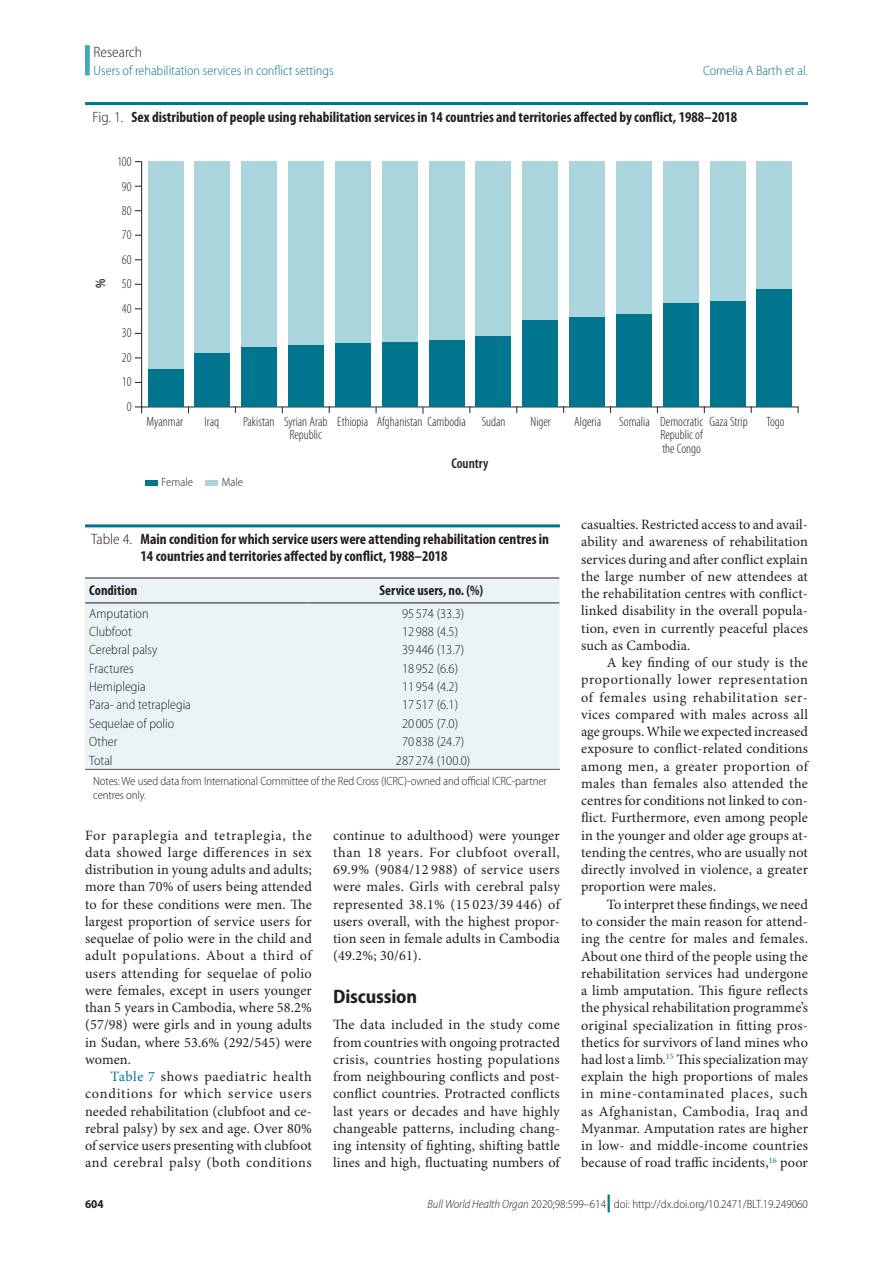
<style>
.page{position:relative;width:893px;height:1263px;background:#fff}
.page>*{position:absolute;margin:0;border:0;box-sizing:border-box;transform-origin:0 0}
.t1{font:700 semi-condensed 19.5px "Myriad Pro";letter-spacing:-.01em;color:#231f20}
.t2{font:700 condensed 15px/16.5px "Myriad Pro";color:#231f20}
.t3{font:300 semi-condensed 15px "Myriad Pro";color:#231f20}
.t4{font:14.25px/17.2px "Minion Pro";letter-spacing:.01em;color:#231f20;text-align:justify}
.t5{font:700 condensed 14.25px "Myriad Pro";color:#231f20}
.t6{font:600 condensed 14.25px "Myriad Pro";color:#231f20}
.t7{font:300 semi-condensed 13.5px "Myriad Pro";color:#231f20}
.t8{font:300 condensed 13.5px/24.5px "Myriad Pro";color:#231f20;text-align:right}
.t9{font:300 semi-condensed 13.5px "Myriad Pro";color:#00758d}
.t10{font:300 semi-condensed 12px/14.2px "Myriad Pro";letter-spacing:-.01em;color:#231f20}
.t11{font:700 semi-condensed 12px "Myriad Pro";color:#231f20}
.s1{font-weight:300;font-stretch:semi-condensed}
.s2{color:#00758d}
.s3{font-style:italic}
.s4{font-weight:900;font-stretch:normal;font-size:18px;color:#00758d}
</style>
<div class="page">
<div style="left:85px;top:45px;width:5px;height:30px;background:#3eacb9"></div>
<hr style="left:85px;top:102px;width:723px;height:3px;background:#00758d">
<svg style="left:141px;top:161px;width:658px;height:247px"></svg>
<svg style="left:135px;top:407px;width:7px;height:6px"></svg>
<div style="left:145px;top:480px;width:12px;height:6px;background:#00758d"></div>
<div style="left:205px;top:480px;width:12px;height:6px;background:#aad5dc"></div>
<div style="left:148px;top:161px;width:35px;height:246px;background:#aad5dc"></div>
<div style="left:148px;top:369px;width:35px;height:38px;background:#00758d"></div>
<div style="left:195px;top:161px;width:35px;height:246px;background:#aad5dc"></div>
<div style="left:195px;top:353px;width:35px;height:54px;background:#00758d"></div>
<div style="left:242px;top:161px;width:35px;height:246px;background:#aad5dc"></div>
<div style="left:242px;top:347px;width:35px;height:60px;background:#00758d"></div>
<div style="left:288px;top:161px;width:36px;height:246px;background:#aad5dc"></div>
<div style="left:288px;top:345px;width:36px;height:62px;background:#00758d"></div>
<div style="left:335px;top:161px;width:35px;height:246px;background:#aad5dc"></div>
<div style="left:335px;top:343px;width:35px;height:64px;background:#00758d"></div>
<div style="left:382px;top:161px;width:35px;height:246px;background:#aad5dc"></div>
<div style="left:382px;top:342px;width:35px;height:65px;background:#00758d"></div>
<div style="left:429px;top:161px;width:35px;height:246px;background:#aad5dc"></div>
<div style="left:429px;top:340px;width:35px;height:67px;background:#00758d"></div>
<div style="left:476px;top:161px;width:35px;height:246px;background:#aad5dc"></div>
<div style="left:476px;top:336px;width:35px;height:71px;background:#00758d"></div>
<div style="left:523px;top:161px;width:35px;height:246px;background:#aad5dc"></div>
<div style="left:523px;top:320px;width:35px;height:87px;background:#00758d"></div>
<div style="left:569px;top:161px;width:36px;height:246px;background:#aad5dc"></div>
<div style="left:569px;top:318px;width:36px;height:89px;background:#00758d"></div>
<div style="left:616px;top:161px;width:35px;height:246px;background:#aad5dc"></div>
<div style="left:616px;top:314px;width:35px;height:93px;background:#00758d"></div>
<div style="left:663px;top:161px;width:35px;height:246px;background:#aad5dc"></div>
<div style="left:663px;top:304px;width:35px;height:103px;background:#00758d"></div>
<div style="left:710px;top:161px;width:35px;height:246px;background:#aad5dc"></div>
<div style="left:710px;top:301px;width:35px;height:106px;background:#00758d"></div>
<div style="left:757px;top:161px;width:35px;height:246px;background:#aad5dc"></div>
<div style="left:757px;top:289px;width:35px;height:118px;background:#00758d"></div>
<hr style="left:85px;top:524px;width:475px;height:3px;background:#00758d">
<hr style="left:85px;top:769px;width:475px;height:1px;background:#231f20">
<div style="left:85px;top:579px;width:474px;height:190px;background:#ebf3f6"></div>
<hr style="left:85px;top:578px;width:223px;height:1px;background:#231f20">
<hr style="left:308px;top:578px;width:251px;height:1px;background:#231f20">
<hr style="left:85px;top:602px;width:223px;height:1px;background:#231f20">
<hr style="left:308px;top:602px;width:251px;height:1px;background:#231f20">
<p class="t3" style="left:94px;top:44px;width:50px">Research</p>
<p class="t9" style="left:94px;top:63px;width:242px">Users of rehabilitation services in conflict settings</p>
<p class="t9" style="left:703px;top:63px;width:106px">Cornelia A Barth et al.</p>
<p class="t2" style="left:93px;top:109px;width:646px"><span class="s1">Fig. 1.</span> Sex distribution of people using rehabilitation services in 14 countries and territories affected by conflict, 1988–2018</p>
<p class="t6" style="left:93px;top:288px;width:11px;rotate:-90deg">%</p>
<p class="t8" style="left:117px;top:150px;width:16px">100<br>90<br>80<br>70<br>60<br>50<br>40<br>30<br>20<br>10<br>0</p>
<p class="t8" style="left:146px;top:410px;width:38px">Myanmar</p>
<p class="t8" style="left:204px;top:410px;width:16px">Iraq</p>
<p class="t8" style="left:289px;top:415px;width:40px;line-height:13.5px;text-align:left;text-indent:-46px">Pakistan Syrian Arab<br>Republic</p>
<p class="t8" style="left:337px;top:410px;width:170px">Ethiopia Afghanistan Cambodia Sudan</p>
<p class="t8" style="left:530px;top:410px;width:22px">Niger</p>
<p class="t8" style="left:574px;top:410px;width:28px">Algeria</p>
<p class="t8" style="left:660px;top:415px;width:44px;line-height:13.5px;text-align:justify;text-indent:-41px">Somalia Democratic Republic of the Congo</p>
<p class="t8" style="left:710px;top:410px;width:40px">Gaza Strip</p>
<p class="t8" style="left:767px;top:410px;width:20px">Togo</p>
<p class="t6" style="left:451px;top:456px;width:38px">Country</p>
<p class="t10" style="left:161px;top:475px;width:33px">Female</p>
<p class="t10" style="left:222px;top:475px;width:23px">Male</p>
<p class="t2" style="left:141px;top:531px;width:410px;text-indent:-50px"><span class="s1">Table 4.</span> Main condition for which service users were attending rehabilitation centres in<br>14 countries and territories affected by conflict, 1988–2018</p>
<p class="t5" style="left:89px;top:583px;width:50px">Condition</p>
<p class="t5" style="left:379px;top:583px;width:105px">Service users, no. (%)</p>
<p class="t7" style="left:89px;top:606px;width:61px">Amputation</p>
<p class="t7" style="left:402px;top:606px;width:64px">95 574 (33.3)</p>
<p class="t7" style="left:89px;top:624px;width:44px">Clubfoot</p>
<p class="t7" style="left:402px;top:624px;width:58px">12 988 (4.5)</p>
<p class="t7" style="left:89px;top:642px;width:70px">Cerebral palsy</p>
<p class="t7" style="left:402px;top:642px;width:64px">39 446 (13.7)</p>
<p class="t7" style="left:89px;top:661px;width:46px">Fractures</p>
<p class="t7" style="left:402px;top:661px;width:58px">18 952 (6.6)</p>
<p class="t7" style="left:89px;top:679px;width:58px">Hemiplegia</p>
<p class="t7" style="left:402px;top:679px;width:58px">11 954 (4.2)</p>
<p class="t7" style="left:89px;top:698px;width:103px">Para- and tetraplegia</p>
<p class="t7" style="left:402px;top:698px;width:58px">17 517 (6.1)</p>
<p class="t7" style="left:89px;top:716px;width:87px">Sequelae of polio</p>
<p class="t7" style="left:402px;top:716px;width:58px">20 005 (7.0)</p>
<p class="t7" style="left:89px;top:734px;width:30px">Other</p>
<p class="t7" style="left:402px;top:734px;width:64px">70 838 (24.7)</p>
<p class="t7" style="left:89px;top:753px;width:25px">Total</p>
<p class="t7" style="left:396px;top:753px;width:76px">287 274 (100.0)</p>
<p class="t10" style="left:93px;top:774px;width:455px">Notes: We used data from International Committee of the Red Cross (ICRC)-owned and official ICRC-partner centres only.</p>
<p class="t4" style="left:85px;top:827px;width:228px">For paraplegia and tetraplegia, the data showed large differences in sex distribution in young adults and adults; more than 70% of users being attended to for these conditions were men. The largest proportion of service users for sequelae of polio were in the child and adult populations. About a third of users attending for sequelae of polio were females, except in users younger than 5 years in Cambodia, where 58.2% (57/98) were girls and in young adults in Sudan, where 53.6% (292/545) were women.</p>
<p class="t4" style="left:85px;top:1068px;width:228px;text-indent:26px"><span class="s2">Table 7</span> shows paediatric health conditions for which service users needed rehabilitation (clubfoot and ce&shy;rebral palsy) by sex and age. Over 80% of service users presenting with clubfoot and cerebral palsy (both conditions</p>
<p class="t4" style="left:333px;top:827px;width:228px">continue to adulthood) were younger than 18 years. For clubfoot overall, 69.9% (9084/12 988) of service users were males. Girls with cerebral palsy represented 38.1% (15 023/39 446) of users overall, with the highest propor&shy;tion seen in female adults in Cambodia (49.2%; 30/61).</p>
<h1 class="t1" style="left:333px;top:986px;width:86px">Discussion</h1>
<p class="t4" style="left:333px;top:1017px;width:228px">The data included in the study come from countries with ongoing protracted crisis, countries hosting populations from neighbouring conflicts and post&shy;conflict countries. Protracted conflicts last years or decades and have highly changeable patterns, including chang&shy;ing intensity of fighting, shifting battle lines and high, fluctuating numbers of</p>
<p class="t4" style="left:581px;top:516px;width:228px">casualties. Restricted access to and avail&shy;ability and awareness of rehabilitation services during and after conflict explain the large number of new attendees at the rehabilitation centres with conflict&shy;linked disability in the overall popula&shy;tion, even in currently peaceful places such as Cambodia.</p>
<p class="t4" style="left:581px;top:654px;width:228px;text-indent:26px">A key finding of our study is the proportionally lower representation of females using rehabilitation ser&shy;vices compared with males across all age groups. While we expected increased exposure to conflict-related conditions among men, a greater proportion of males than females also attended the centres for conditions not linked to con&shy;flict. Furthermore, even among people in the younger and older age groups at&shy;tending the centres, who are usually not directly involved in violence, a greater proportion were males.</p>
<p class="t4" style="left:581px;top:896px;width:228px;text-indent:26px">To interpret these findings, we need to consider the main reason for attend&shy;ing the centre for males and females.<br>About one third of the people using the rehabilitation services had undergone a limb amputation. This figure reflects the physical rehabilitation programme’s original specialization in fitting pros&shy;thetics for survivors of land mines who had lost a limb.<sup>15</sup> This specialization may explain the high proportions of males in mine-contaminated places, such as Afghanistan, Cambodia, Iraq and Myanmar. Amputation rates are higher in low- and middle-income countries because of road traffic incidents,<sup>16</sup> poor</p>
<p class="t11" style="left:85px;top:1197px;width:20px">604</p>
<p class="t10" style="left:427px;top:1197px;width:382px"><span class="s3">Bull World Health Organ</span> 2020;98:599–614<span class="s4">|</span> doi: http://dx.doi.org/10.2471/BLT.19.249060</p>
</div>
